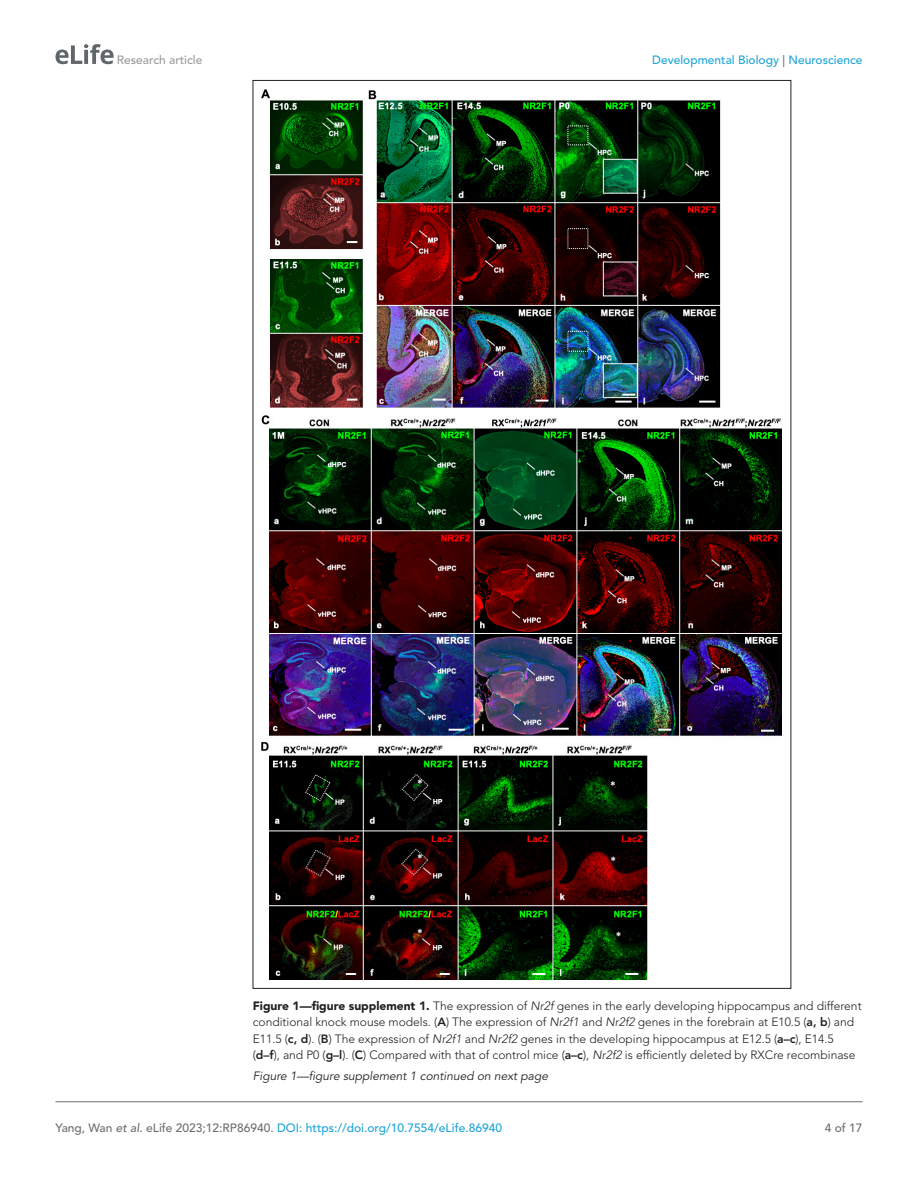
<style>
.page{position:relative;width:918px;height:1188px;background:#fff}
.page>*{position:absolute;margin:0;border:0;box-sizing:border-box;transform-origin:0 0}
.t1{font:300 12px/16.5px "Avenir LT Std";color:#231f20}
.t2{font:500 12px "Avenir LT Std";color:#1ea4d7}
.t3{font:italic 12px "Avenir LT Std";color:#231f20}
.t4{font:500 12px "Avenir LT Std";color:#9a9a9a}
.t5{font:500 12px "Avenir LT Std";color:#6e6e70}
.s1{color:#6e6e70}
.s2{font-weight:900}
.s3{font-style:italic}
.s4{font-weight:800}
.s5{font-style:italic;color:#6e6e70}
</style>
<div class="page">
<svg style="left:56px;top:44px;width:58px;height:20px"></svg>
<hr style="left:56px;top:1101px;width:806px;height:1px;background:#6e6e70">
<img style="left:262px;top:89px;width:520px;height:890px">
<p class="t4" style="left:117px;top:53px;width:87px">Research article</p>
<p class="t2" style="left:652px;top:53px;width:212px">Developmental Biology <span class="s1">|</span> Neuroscience</p>
<p class="t1" style="left:253px;top:997px;width:610px"><span class="s2">Figure 1—figure supplement 1.</span> The expression of <span class="s3">Nr2f</span> genes in the early developing hippocampus and different conditional knock mouse models. (<span class="s4">A</span>) The expression of <span class="s3">Nr2f1</span> and <span class="s3">Nr2f2</span> genes in the forebrain at E10.5 (<span class="s4">a, b</span>) and E11.5 (<span class="s4">c, d</span>). (<span class="s4">B</span>) The expression of <span class="s3">Nr2f1</span> and <span class="s3">Nr2f2</span> genes in the developing hippocampus at E12.5 (<span class="s4">a–c</span>), E14.5 (<span class="s4">d–f</span>), and P0 (<span class="s4">g–l</span>). (<span class="s4">C</span>) Compared with that of control mice (<span class="s4">a–c</span>), <span class="s3">Nr2f2</span> is efficiently deleted by RXCre recombinase</p>
<p class="t3" style="left:253px;top:1069px;width:297px">Figure 1—figure supplement 1 continued on next page</p>
<p class="t2" style="left:56px;top:1121px;width:448px"><span class="s1">Yang, Wan</span> <span class="s5">et al</span><span class="s1">. eLife 2023;12:RP86940.</span> DOI: https://doi.org/10.7554/eLife.86940</p>
<p class="t5" style="left:825px;top:1121px;width:39px">4 of 17</p>
</div>
